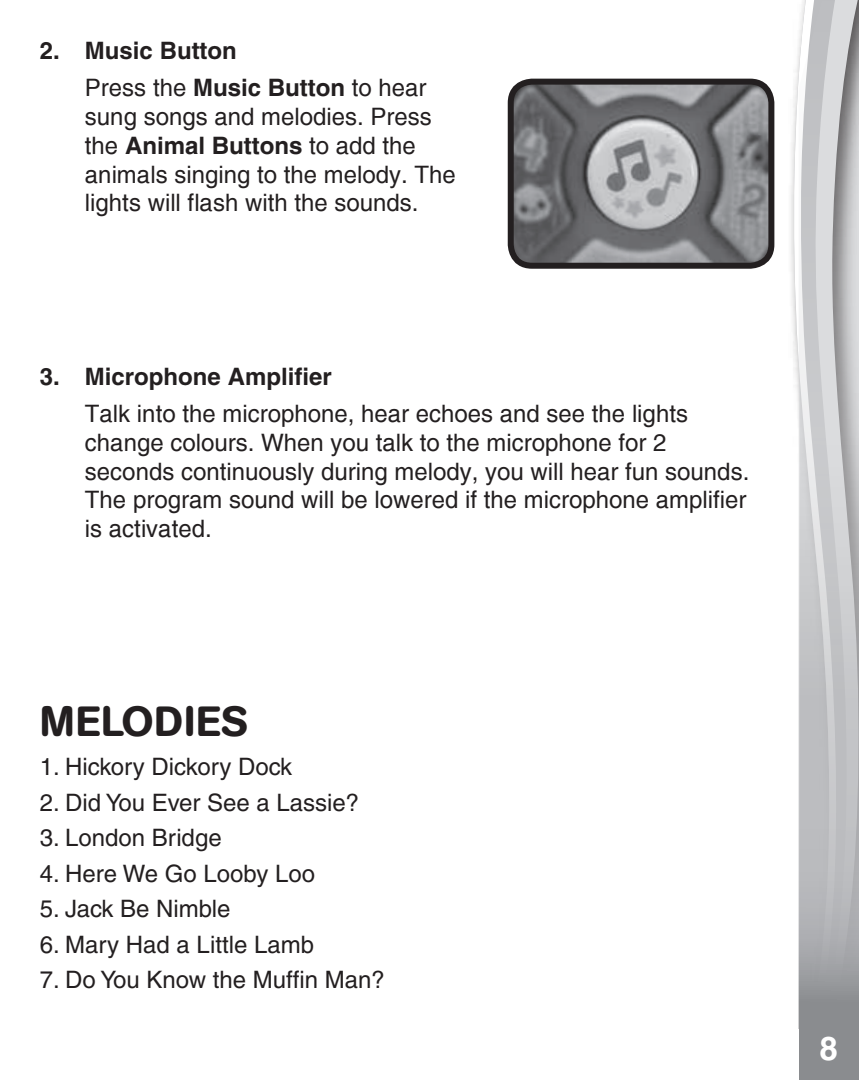
<style>
.page{position:relative;width:859px;height:1080px;background:#fff}
.page>*{position:absolute;margin:0;border:0;box-sizing:border-box;transform-origin:0 0}
.t1{font:500 42px "AG Book Rounded";letter-spacing:.02em;color:#231f20}
.t2{font:700 33px "Helvetica";color:#fff}
.t3{font:24px/28.8px "Helvetica";color:#231f20}
.t4{font:500 24px "Helvetica";color:#231f20}
.t5{font:700 24px "Helvetica";color:#231f20}
.s1{font-weight:700}
</style>
<div class="page">
<svg style="left:793px;top:45px;width:6px;height:984px"></svg>
<svg style="left:799px;top:0;width:60px;height:1080px"></svg>
<img style="left:511px;top:82px;width:260px;height:180px">
<div style="left:508px;top:79px;width:266px;height:190px;border:6px solid #231f20;border-radius:21px"></div>
<p class="t3" style="left:85px;top:32px;width:343px;line-height:37.2px;text-indent:-45px"><span class="s1">2. Music Button<br></span>Press the <span class="s1">Music Button</span> to hear</p>
<p class="t3" style="left:85px;top:102px;width:372px">sung songs and melodies. Press the <span class="s1">Animal Buttons</span> to add the animals singing to the melody. The lights will flash with the sounds.</p>
<p class="t5" style="left:40px;top:362px;width:293px">3. Microphone Amplifier</p>
<p class="t3" style="left:85px;top:399px;width:666px">Talk into the microphone, hear echoes and see the lights change colours. When you talk to the microphone for 2 seconds continuously during melody, you will hear fun sounds.<br>The program sound will be lowered if the microphone amplifier is activated.</p>
<h1 class="t1" style="left:40px;top:696px;width:209px">MELODIES</h1>
<p class="t4" style="left:40px;top:753px;width:254px">1. Hickory Dickory Dock</p>
<p class="t4" style="left:40px;top:788px;width:321px">2. Did You Ever See a Lassie?</p>
<p class="t4" style="left:40px;top:824px;width:183px">3. London Bridge</p>
<p class="t4" style="left:40px;top:859px;width:277px">4. Here We Go Looby Loo</p>
<p class="t4" style="left:40px;top:895px;width:192px">5. Jack Be Nimble</p>
<p class="t4" style="left:40px;top:930px;width:276px">6. Mary Had a Little Lamb</p>
<p class="t4" style="left:40px;top:966px;width:346px">7. Do You Know the Muffin Man?</p>
<h2 class="t2" style="left:820px;top:1025px;width:25px">8 <sup>8</sup>8</h2>
</div>
